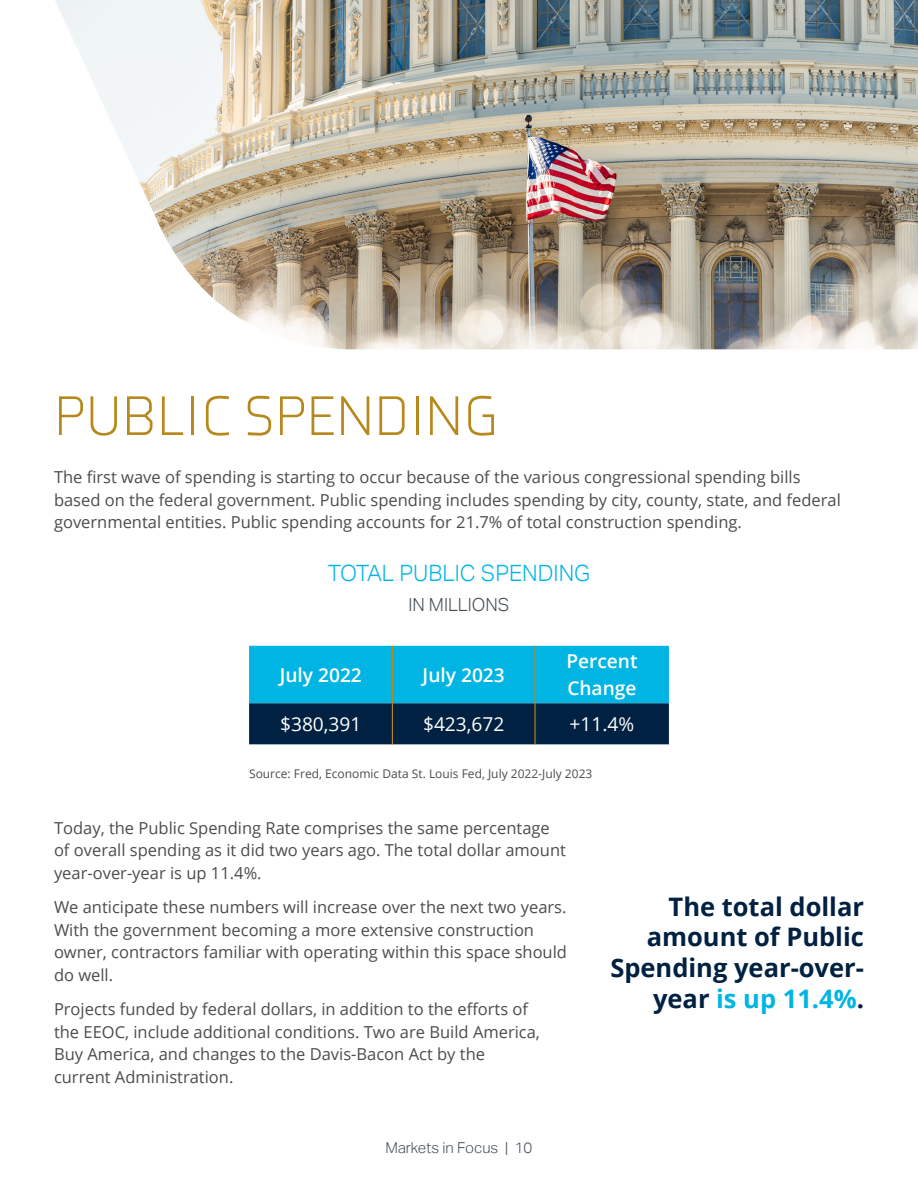
<style>
.page{position:relative;width:918px;height:1188px;background:#fff}
.page>*{position:absolute;margin:0;border:0;box-sizing:border-box;transform-origin:0 0}
.Section_Headers{font:300 57.15px "Axia";color:#b7891c}
.t1{font:700 25.5px/30.6px "Open Sans";color:#002141;text-align:right}
.t2{font:300 22.5px "Aktiv Grotesk";color:#00b5e3}
.t3{font:600 19.2px/26.8px "Open Sans";color:#fff}
.t4{font:19.2px "Open Sans";color:#fff}
.t5{font:300 18px "Aktiv Grotesk";color:#444c54}
.t6{font:16.5px/22.5px "Open Sans";color:#4b4c4d}
.t7{font:300 15px "Aktiv Grotesk";color:#444c54}
.Body{font:12px "Open Sans";color:#4b4c4d}
.s1{color:#00b5e3}
</style>
<div class="page">
<svg style="left:249px;top:646px;width:420px;height:98px;background:#00779f"></svg>
<hr style="left:392px;top:646px;width:1px;height:57px;background:#b7891c">
<hr style="left:534px;top:646px;width:2px;height:57px;background:#b7891c">
<hr style="left:392px;top:703px;width:1px;height:41px;background:#b7891c">
<hr style="left:534px;top:703px;width:2px;height:41px;background:#b7891c">
<img style="left:55px;top:0;width:863px;height:349px">
<p class="Section_Headers" style="left:54px;top:382px;width:446px">PUBLIC SPENDING</p>
<p class="t6" style="left:54px;top:466px;width:788px">The first wave of spending is starting to occur because of the various congressional spending bills based on the federal government. Public spending includes spending by city, county, state, and federal governmental entities. Public spending accounts for 21.7% of total construction spending.</p>
<p class="t2" style="left:328px;top:560px;width:264px">TOTAL PUBLIC SPENDING</p>
<p class="t5" style="left:408px;top:594px;width:103px">IN MILLIONS</p>
<p class="t3" style="left:280px;top:661px;width:84px">July 2022</p>
<p class="t3" style="left:423px;top:661px;width:84px">July 2023</p>
<p class="t3" style="left:566px;top:648px;width:73px">Percent<br>Change</p>
<p class="t4" style="left:280px;top:711px;width:83px">$380,391</p>
<p class="t4" style="left:423px;top:711px;width:83px">$423,672</p>
<p class="t4" style="left:570px;top:711px;width:66px">+11.4%</p>
<p class="Body" style="left:249px;top:765px;width:345px">Source: Fred, Economic Data St. Louis Fed, July 2022-July 2023</p>
<p class="t6" style="left:54px;top:816px;width:513px">Today, the Public Spending Rate comprises the same percentage of overall spending as it did two years ago. The total dollar amount year-over-year is up 11.4%.</p>
<p class="t6" style="left:54px;top:896px;width:515px">We anticipate these numbers will increase over the next two years.<br>With the government becoming a more extensive construction owner, contractors familiar with operating within this space should do well.</p>
<p class="t6" style="left:54px;top:998px;width:488px">Projects funded by federal dollars, in addition to the efforts of the EEOC, include additional conditions. Two are Build America, Buy America, and changes to the Davis-Bacon Act by the current Administration.</p>
<p class="t1" style="left:610px;top:891px;width:255px">The total dollar amount of Public<br>Spending year-over&shy;year <span class="s1">is up 11.4%</span>.</p>
<p class="t7" style="left:385px;top:1139px;width:149px">Markets in Focus | 10</p>
</div>
